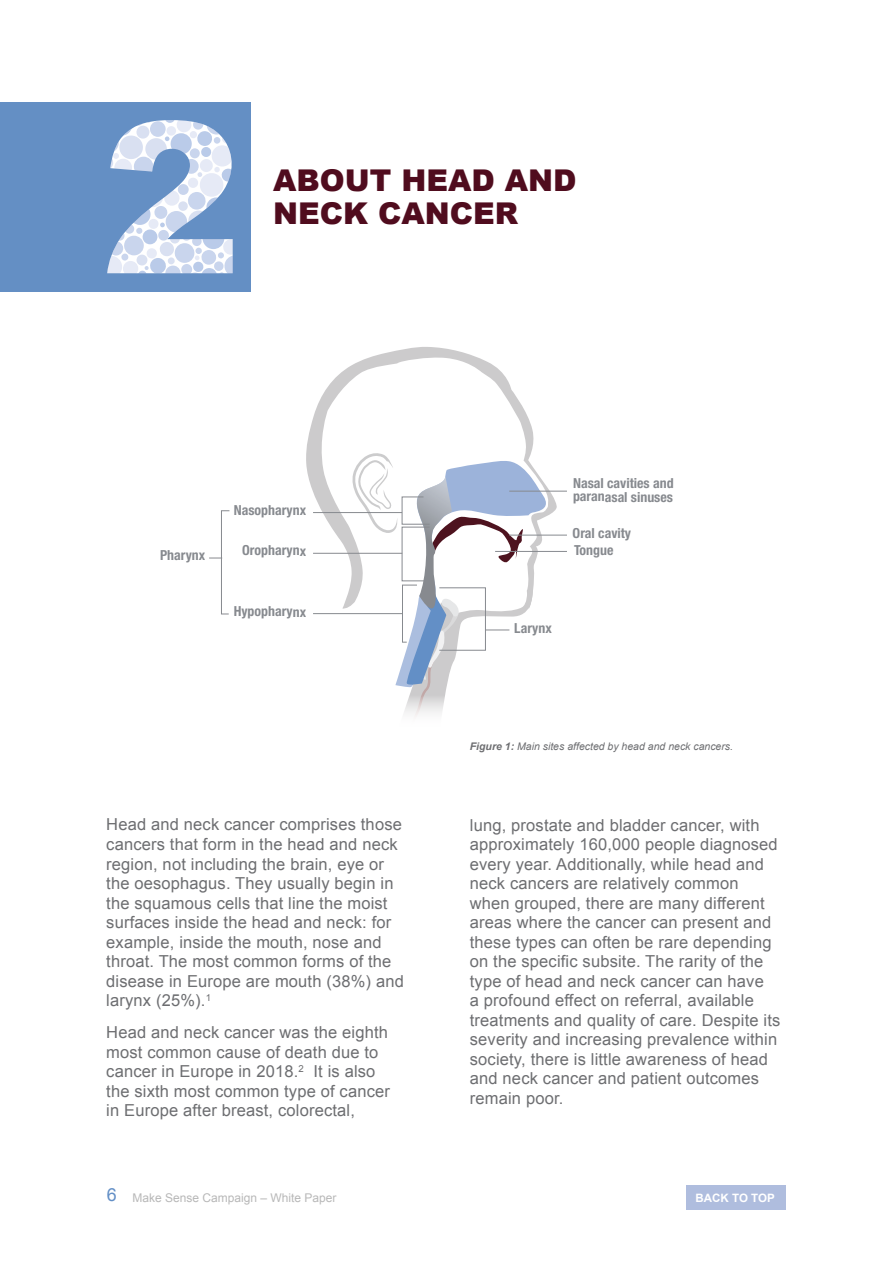
<style>
.page{position:relative;width:893px;height:1263px;background:#fff}
.page>*{position:absolute;margin:0;border:0;box-sizing:border-box;transform-origin:0 0}
.t1{font:900 30px/33.6px "Arial";color:#500c1e}
.t2{font:16.5px/19.5px "Arial";letter-spacing:.01em;color:#6d6e71}
.t3{font:700 condensed 13.8px/13.8px "Helvetica Neue";color:#878a8f}
.t4{font:12px "Arial";color:#b8b8b8}
.t5{font:700 11.55px "Arial";color:#fff}
.t6{font:italic 10.5px "Arial";color:#6d6e71}
.s1{font-weight:700}
.s2{font-style:inherit}
.s3{font-size:18px;color:#638fc6}
</style>
<div class="page">
<svg style="left:306px;top:347px;width:252px;height:262px"></svg>
<svg style="left:209px;top:510px;width:21px;height:104px"></svg>
<hr style="left:313px;top:613px;width:89px;height:1px;background:#878a8f">
<hr style="left:313px;top:553px;width:89px;height:1px;background:#878a8f">
<hr style="left:313px;top:512px;width:89px;height:1px;background:#878a8f">
<hr style="left:509px;top:535px;width:58px;height:1px;background:#878a8f">
<hr style="left:509px;top:491px;width:58px;height:1px;background:#878a8f">
<hr style="left:495px;top:551px;width:72px;height:1px;background:#878a8f">
<svg style="left:352px;top:452px;width:194px;height:265px"></svg>
<div style="left:0;top:102px;width:251px;height:189px;background:#648fc4"></div>
<svg style="left:107px;top:120px;width:126px;height:153px"></svg>
<div style="left:686px;top:1185px;width:99px;height:25px;background:#afbdde"></div>
<h1 class="t1" style="left:273px;top:162px;width:305px">ABOUT HEAD AND<br>NECK CANCER</h1>
<p class="t3" style="left:160px;top:548px;width:47px">Pharynx</p>
<p class="t3" style="left:234px;top:503px;width:74px">Nasopharynx</p>
<p class="t3" style="left:242px;top:543px;width:65px">Oropharynx</p>
<p class="t3" style="left:234px;top:604px;width:74px">Hypopharynx</p>
<p class="t3" style="left:573px;top:476px;width:102px">Nasal cavities and paranasal sinuses</p>
<p class="t3" style="left:573px;top:526px;width:60px">Oral cavity</p>
<p class="t3" style="left:574px;top:543px;width:41px">Tongue</p>
<p class="t3" style="left:514px;top:621px;width:39px">Larynx</p>
<p class="t6" style="left:470px;top:739px;width:265px"><span class="s1">Figure 1:</span> Main sites affected by head and neck cancers.</p>
<p class="t2" style="left:106px;top:815px;width:299px">Head and neck cancer comprises those cancers <span class="s2">that</span> form in the head and neck region, not including the brain, eye or the oesophagus. They usually begin in the squamous cells that line the moist surfaces inside the head and neck<span class="s2">:</span> for example, inside the mouth, nose and throat. The most common forms of the disease in Europe are mouth (38%) and larynx (25%).<sup>1</sup></p>
<p class="t2" style="left:106px;top:1023px;width:285px">Head and neck cancer was the eighth most common cause of death due to cancer in Europe in 2018.<sup>2</sup> It is also the sixth most common type of cancer in Europe after breast, colorectal,</p>
<p class="t4" style="left:107px;top:1189px;width:231px"><span class="s3">6</span> Make Sense Campaign – White Paper</p>
<p class="t2" style="left:470px;top:815px;width:312px">lung, prostate and bladder cancer, with approximately 160,000 people diagnosed every year. Additionally, while head and neck cancers are relatively common when grouped, there are many different areas where the cancer can present and these types can often be rare depending on the specific subsite. The rarity of the type of head and neck cancer can have<br>a profound effect on referral, available treatments and quality of care. Despite its severity and increasing prevalence within society, there is little awareness of head and neck cancer and patient outcomes remain poor.</p>
<p class="t5" style="left:696px;top:1190px;width:81px">BACK TO TOP</p>
</div>
